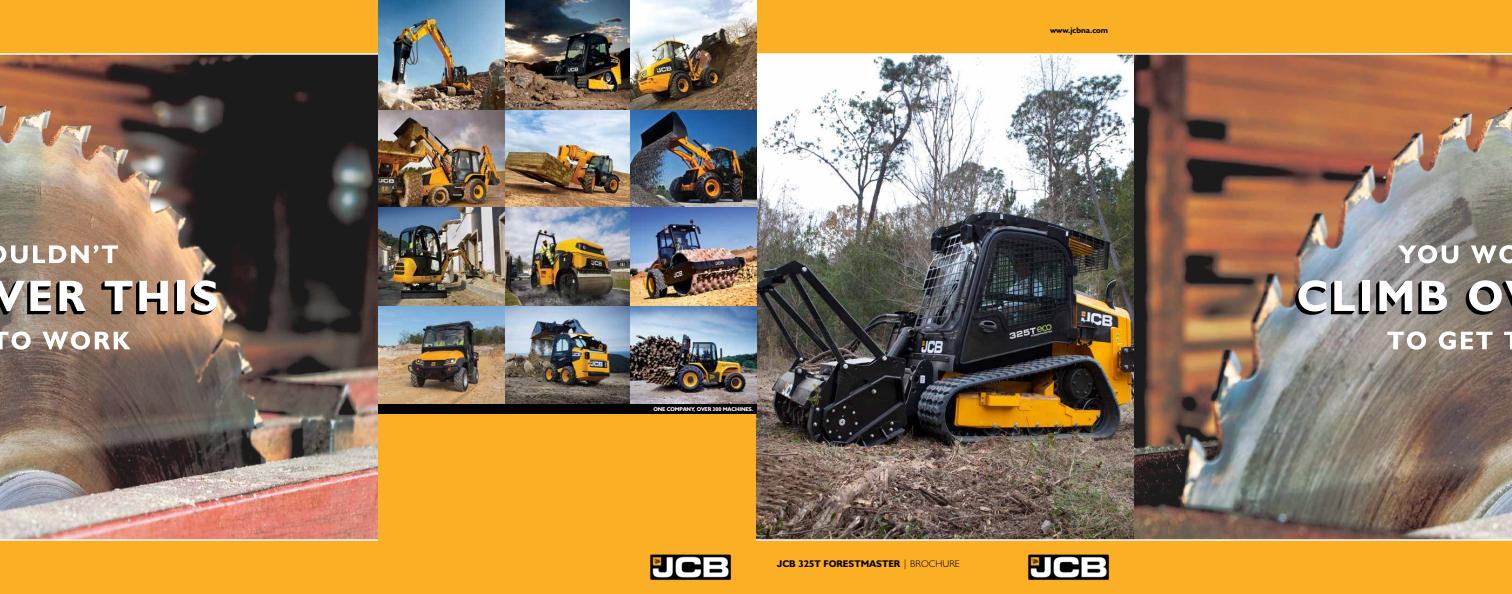
<style>
.page{position:relative;width:1512px;height:594px;background:#fff}
.page>*{position:absolute;margin:0;border:0;box-sizing:border-box;transform-origin:0 0}
.t1{font:9.75px "JCB Bold";color:#000}
.t2{font:8.25px "JCB Bold";color:#000}
.t3{font:5.55px "JCB Bold";letter-spacing:-.02em;color:#fff}
.s1{font-family:"JCB Light"}
</style>
<div class="page">
<img style="left:756px;top:55px;width:756px;height:484px">
<img style="left:0;top:55px;width:378px;height:484px">
<svg style="left:1398px;top:245px;width:60px;height:18px"></svg>
<svg style="left:1471px;top:245px;width:41px;height:18px"></svg>
<svg style="left:1387px;top:331px;width:39px;height:19px"></svg>
<svg style="left:1439px;top:331px;width:54px;height:19px"></svg>
<svg style="left:1504px;top:332px;width:8px;height:17px"></svg>
<svg style="left:1295px;top:280px;width:74px;height:35px"></svg>
<div style="left:1362px;top:281px;width:8px;height:30px;background:#fff"></div>
<svg style="left:1376px;top:281px;width:36px;height:33px"></svg>
<svg style="left:1418px;top:281px;width:29px;height:33px"></svg>
<svg style="left:1466px;top:280px;width:46px;height:35px"></svg>
<svg style="left:0;top:245px;width:118px;height:18px"></svg>
<svg style="left:0;top:331px;width:31px;height:19px"></svg>
<svg style="left:42px;top:331px;width:89px;height:19px"></svg>
<svg style="left:174px;top:282px;width:11px;height:32px"></svg>
<svg style="left:0;top:281px;width:86px;height:34px"></svg>
<svg style="left:101px;top:281px;width:67px;height:33px"></svg>
<div style="left:178px;top:281px;width:7px;height:30px;background:#fff"></div>
<svg style="left:191px;top:280px;width:26px;height:35px"></svg>
<div style="left:0;top:539px;width:1512px;height:55px;background:#fbaf25"></div>
<div style="left:0;top:0;width:1512px;height:55px;background:#fbaf25"></div>
<img style="left:1023px;top:549px;width:90px;height:36px">
<div style="left:378px;top:394px;width:378px;height:200px;background:#fbaf25"></div>
<img style="left:650px;top:554px;width:82px;height:27px">
<img style="left:378px;top:0;width:378px;height:405px">
<div style="left:378px;top:405px;width:378px;height:9px;background:#000"></div>
<p class="t2" style="left:1050px;top:25px;width:60px">www.jcbna.com</p>
<p class="t3" style="left:653px;top:406px;width:101px">ONE COMPANY, OVER 300 MACHINES.</p>
<p class="t1" style="left:777px;top:558px;width:184px">JCB 325T FORESTMASTER <span class="s1">| BROCHURE</span></p>
</div>
